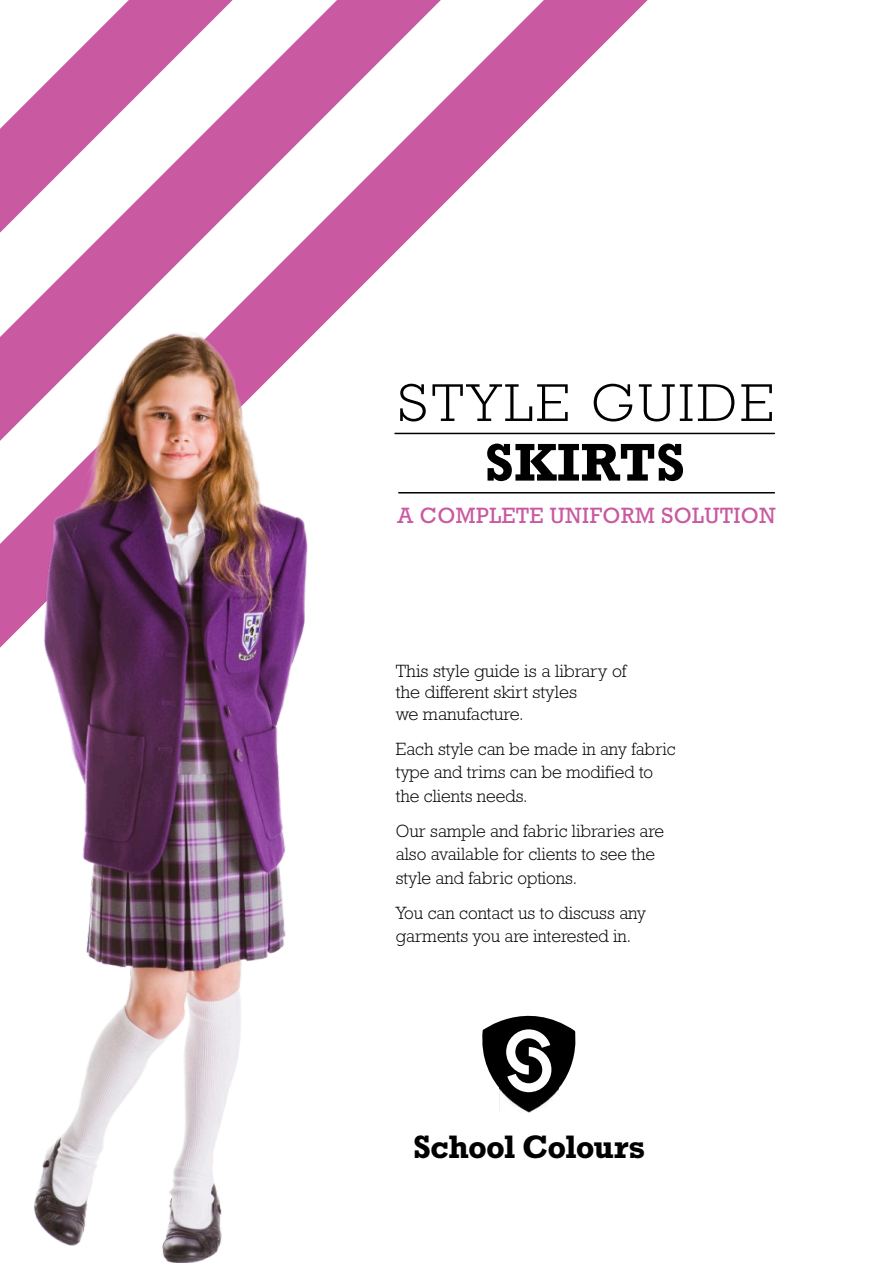
<style>
.page{position:relative;width:893px;height:1263px;background:#fff}
.page>*{position:absolute;margin:0;border:0;box-sizing:border-box;transform-origin:0 0}
.t1{font:300 54px "Rockwell Std";letter-spacing:.06em;color:#000;scale:1.04 1}
.t2{font:700 54px "Rockwell Std";letter-spacing:.01em;color:#000}
.t3{font:700 33px "Rockwell Std";letter-spacing:-.025em;color:#000}
.t4{font:22.5px "Rockwell Std";letter-spacing:.02em;color:#c959a1}
.t5{font:300 18px/23.2px "Rockwell Std";color:#000}
</style>
<div class="page">
<hr style="left:399px;top:492px;width:375px;height:1px;background:#000">
<hr style="left:395px;top:433px;width:379px;height:1px;background:#000">
<svg style="left:0;top:0;width:660px;height:648px"></svg>
<svg style="left:0;top:0;width:245px;height:286px"></svg>
<img style="left:3px;top:305px;width:323px;height:958px">
<svg style="left:482px;top:1015px;width:94px;height:97px"></svg>
<h1 class="t1" style="left:398px;top:384px;width:364px">STYLE GUIDE</h1>
<h1 class="t2" style="left:485px;top:444px;width:201px">SKIRTS</h1>
<p class="t4" style="left:398px;top:507px;width:380px">A COMPLETE UNIFORM SOLUTION</p>
<p class="t5" style="left:396px;top:663px;width:232px;line-height:21.6px">This style guide is a library of the different skirt styles<br>we manufacture.</p>
<p class="t5" style="left:396px;top:740px;width:281px">Each style can be made in any fabric type and trims can be modified to the clients needs.</p>
<p class="t5" style="left:396px;top:822px;width:270px">Our sample and fabric libraries are also available for clients to see the style and fabric options.</p>
<p class="t5" style="left:396px;top:904px;width:252px">You can contact us to discuss any garments you are interested in.</p>
<h2 class="t3" style="left:413px;top:1135px;width:233px">School Colours</h2>
</div>
